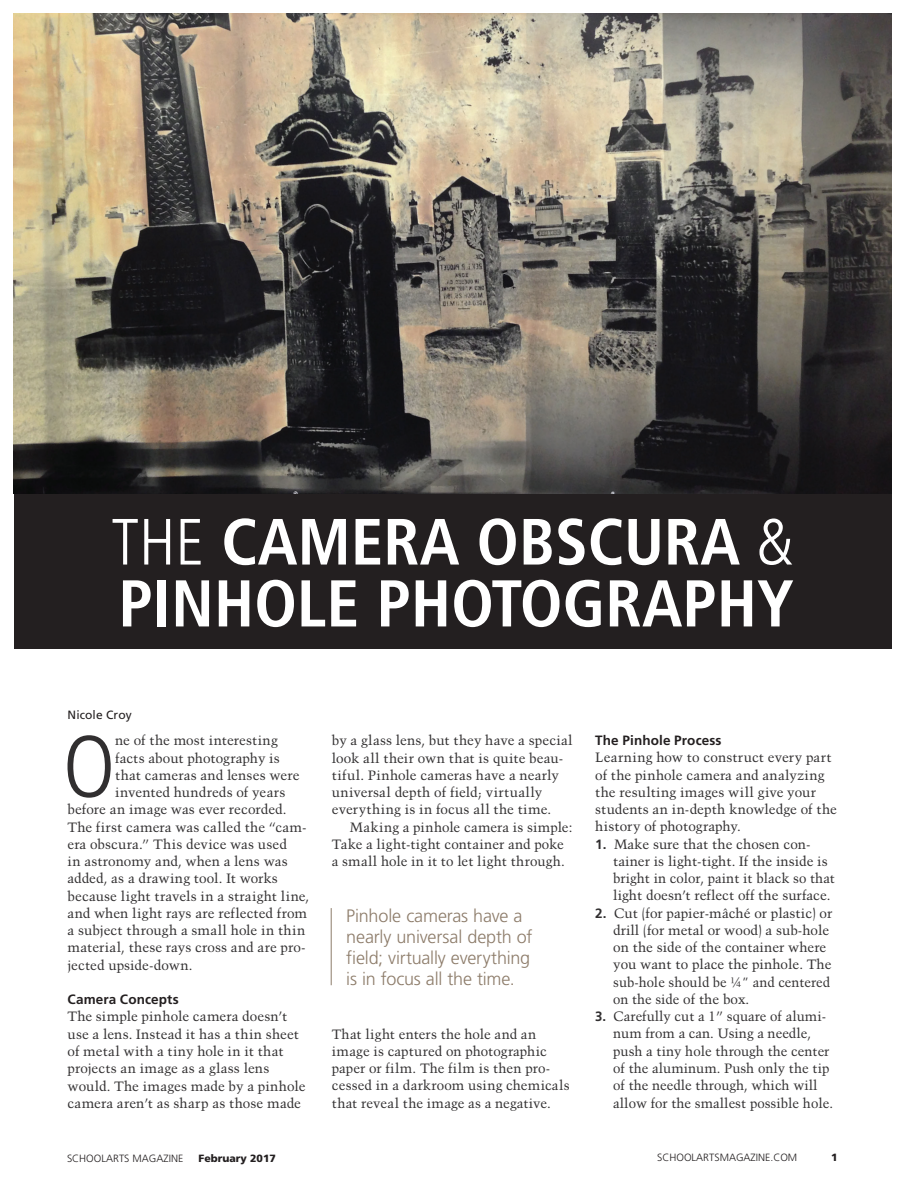
<style>
.page{position:relative;width:905px;height:1202px;background:#fff}
.page>*{position:absolute;margin:0;border:0;box-sizing:border-box;transform-origin:0 0}
.t1{font:300 condensed 87.6px "Frutiger";color:#312f30}
.t2{font:700 condensed 66px "Frutiger";color:#fff}
.t3{font:700 condensed 65.25px "Frutiger";color:#fff}
.t4{font:300 18px/21px "Frutiger";letter-spacing:-.01em;color:#8d7c6a}
.t5{font:13.5px/17.2px "Trump Mediaeval";color:#312f30}
.t6{font:700 13.5px "Frutiger";letter-spacing:.01em;color:#231f20}
.t7{font:12px "Frutiger";letter-spacing:.01em;color:#231f20}
.t8{font:300 10.5px "Frutiger";color:#231f20}
.t9{font:900 10.5px "Frutiger";color:#231f20}
.s1{font-weight:300}
.s2{font-family:"Frutiger";font-weight:700}
.s3{font-family:"Frutiger";font-weight:300}
</style>
<div class="page">
<div style="left:14px;top:492px;width:877px;height:157px;background:#231f20"></div>
<img style="left:14px;top:14px;width:877px;height:479px">
<hr style="left:331px;top:908px;width:1px;height:77px;background:#8d7c6a">
<h3 class="t3" style="left:111px;top:503px;width:683px"><span class="s1">THE</span> CAMERA OBSCURA <span class="s1">&amp;</span></h3>
<h2 class="t2" style="left:118px;top:564px;width:676px">PINHOLE PHOTOGRAPHY</h2>
<p class="t7" style="left:68px;top:707px;width:66px">Nicole Croy</p>
<h1 class="t1" style="left:63px;top:717px;width:54px">O</h1>
<p class="t5" style="left:115px;top:732px;width:164px">ne of the most interesting</p>
<p class="t5" style="left:115px;top:749px;width:166px">facts about photography is</p>
<p class="t5" style="left:115px;top:766px;width:186px">that cameras and lenses were</p>
<p class="t5" style="left:115px;top:783px;width:172px">invented hundreds of years</p>
<p class="t5" style="left:67px;top:801px;width:221px">before an image was ever recorded.</p>
<p class="t5" style="left:67px;top:818px;width:241px">The first camera was called the “cam-</p>
<p class="t5" style="left:67px;top:835px;width:221px">era obscura.” This device was used</p>
<p class="t5" style="left:67px;top:852px;width:222px">in astronomy and, when a lens was</p>
<p class="t5" style="left:67px;top:870px;width:212px">added, as a drawing tool. It works</p>
<p class="t5" style="left:67px;top:887px;width:243px">because light travels in a straight line,</p>
<p class="t5" style="left:67px;top:904px;width:241px">and when light rays are reflected from</p>
<p class="t5" style="left:67px;top:921px;width:239px">a subject through a small hole in thin</p>
<p class="t5" style="left:67px;top:939px;width:240px">material, these rays cross and are pro-</p>
<p class="t5" style="left:67px;top:956px;width:127px">jected upside-down.</p>
<p class="t6" style="left:67px;top:991px;width:113px">Camera Concepts</p>
<p class="t5" style="left:67px;top:1008px;width:239px">The simple pinhole camera doesn’t use a lens. Instead it has a thin sheet of metal with a tiny hole in it that projects an image as a glass lens would. The images made by a pinhole camera aren’t as sharp as those made</p>
<p class="t5" style="left:332px;top:732px;width:242px">by a glass lens, but they have a special look all their own that is quite beau&shy;tiful. Pinhole cameras have a nearly universal depth of field; virtually everything is in focus all the time.</p>
<p class="t5" style="left:332px;top:818px;width:242px;text-indent:18px">Making a pinhole camera is simple:<br>Take a light-tight container and poke a small hole in it to let light through.</p>
<h3 class="t4" style="left:346px;top:905px;width:188px">Pinhole cameras have a nearly universal depth of field; virtually everything is in focus all the time.</h3>
<p class="t5" style="left:332px;top:1025px;width:239px">That light enters the hole and an image is captured on photographic paper or film. The film is then pro&shy;cessed in a darkroom using chemicals that reveal the image as a negative.</p>
<p class="t6" style="left:595px;top:732px;width:128px">The Pinhole Process</p>
<p class="t5" style="left:595px;top:749px;width:243px">Learning how to construct every part of the pinhole camera and analyzing the resulting images will give your students an in-depth knowledge of the history of photography.</p>
<p class="t5" style="left:613px;top:835px;width:223px;text-indent:-18px"><span class="s2">1.</span> Make sure that the chosen con&shy;tainer is light-tight. If the inside is bright in color, paint it black so that light doesn’t reflect off the surface.</p>
<p class="t5" style="left:613px;top:904px;width:221px;text-indent:-18px"><span class="s2">2.</span> Cut (for papier-mâché or plastic) or drill (for metal or wood) a sub-hole on the side of the container where you want to place the pinhole. The sub-hole should be ¼<span class="s3">”</span> and centered on the side of the box.</p>
<p class="t5" style="left:613px;top:1007px;width:221px;text-indent:-18px"><span class="s2">3.</span> Carefully cut a 1” square of alumi&shy;num from a can. Using a needle, push a tiny hole through the center of the aluminum. Push only the tip of the needle through, which will allow for the smallest possible hole.</p>
<p class="t8" style="left:67px;top:1152px;width:118px">SCHOOLARTS MAGAZINE</p>
<p class="t9" style="left:198px;top:1151px;width:79px">February 2017</p>
<p class="t8" style="left:657px;top:1151px;width:142px">SCHOOLARTSMAGAZINE.COM</p>
<p class="t9" style="left:831px;top:1150px;width:8px">1</p>
</div>
